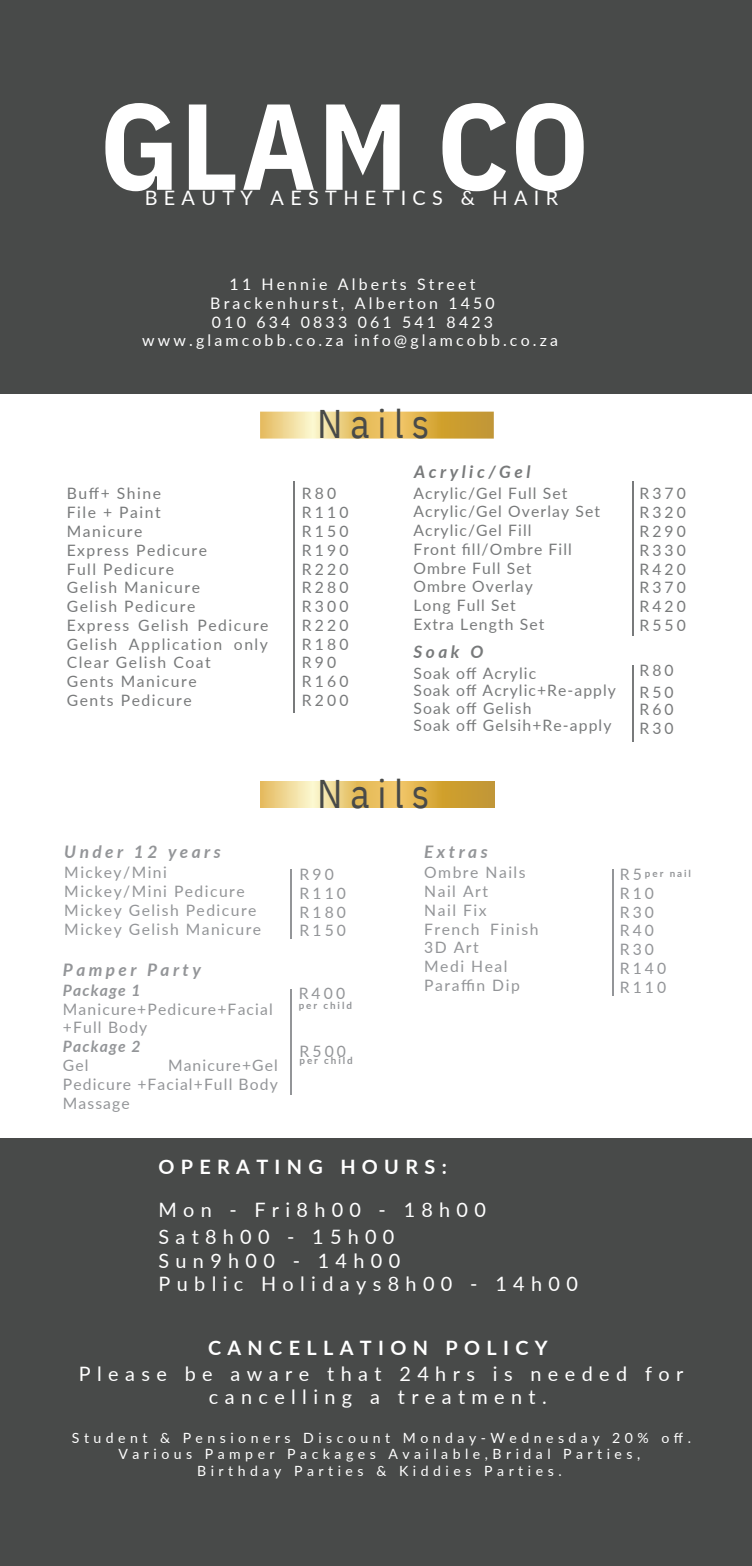
<style>
.page{position:relative;width:752px;height:1566px;background:#fff}
.page>*{position:absolute;margin:0;border:0;box-sizing:border-box;transform-origin:0 0}
.t1{font:700 122.25px "IBM Plex Sans Cond";letter-spacing:.015em;color:#fff}
.t2{font:40px "IBM Plex Sans Cond";letter-spacing:.195em;color:#484a49}
.t3{font:19.75px "Lato";letter-spacing:.32em;color:#fff}
.t4{font:700 19.75px "Lato";letter-spacing:.32em;color:#fff}
.t5{font:italic 700 17.25px "Lato";letter-spacing:.2em;color:#939598}
.t6{font:italic 700 17.25px "Lato";letter-spacing:.2em;color:#787a7b}
.t7{font:16px "Lato";letter-spacing:.195em;color:#fff}
.t8{font:15.75px/18.8px "Lato";letter-spacing:.095em;color:#787a7b;text-align:justify}
.t9{font:15.75px/18.8px "Lato";letter-spacing:.07em;color:#787a7b}
.t10{font:15.75px/18.8px "Lato";letter-spacing:.095em;color:#939598}
.t11{font:15.75px/18.8px "Lato";letter-spacing:.2em;color:#787a7b}
.t12{font:15.75px/18.8px "Lato";letter-spacing:.075em;color:#939598}
.t13{font:15.75px/18.8px "Lato";letter-spacing:.2em;color:#939598}
.t14{font:italic 700 15.75px "Lato";letter-spacing:.075em;color:#939598}
.t15{font:14px/17px "Lato";letter-spacing:.32em;color:#fff;text-align:center}
.t16{font:700 9.75px "Lato";letter-spacing:.195em;color:#939598}
.s1{font-weight:700;font-style:italic}
</style>
<div class="page">
<svg style="left:260px;top:781px;width:235px;height:26px;background:#e3bf68"></svg>
<hr style="left:291px;top:869px;width:1px;height:69px;background:#939598">
<hr style="left:291px;top:989px;width:1px;height:105px;background:#939598">
<hr style="left:293px;top:481px;width:2px;height:231px;background:#787a7b">
<div style="left:0;top:1138px;width:752px;height:428px;background:#484a49"></div>
<div style="left:0;top:0;width:752px;height:393px;background:#484a49"></div>
<svg style="left:260px;top:412px;width:234px;height:27px;background:#e3c06a"></svg>
<hr style="left:612px;top:869px;width:2px;height:126px;background:#939598">
<hr style="left:632px;top:481px;width:1px;height:155px;background:#787a7b">
<hr style="left:632px;top:665px;width:1px;height:77px;background:#787a7b">
<p class="t1" style="left:100px;top:64px;width:490px">GLAM CO</p>
<p class="t3" style="left:145px;top:185px;width:110px">B EAUTY</p>
<p class="t3" style="left:271px;top:185px;width:174px">AESTHETICS</p>
<p class="t3" style="left:461px;top:185px;width:99px">&amp; HAIR</p>
<p class="t7" style="left:230px;top:274px;width:247px">11 Hennie Alberts Street</p>
<p class="t7" style="left:210px;top:293px;width:286px">Brackenhurst, Alberton 1450</p>
<p class="t7" style="left:212px;top:312px;width:283px">010 634 0833 061 541 8423</p>
<p class="t7" style="left:142px;top:330px;width:417px">www.glamcobb.co.za info@glamcobb.co.za</p>
<p class="t2" style="left:317px;top:396px;width:114px">Nails</p>
<p class="t8" style="left:67px;top:484px;width:96px">Buff+ Shine</p>
<p class="t8" style="left:67px;top:503px;width:96px">File + Paint</p>
<p class="t8" style="left:67px;top:521px;width:77px">Manicure</p>
<p class="t8" style="left:67px;top:540px;width:142px">Express Pedicure</p>
<p class="t8" style="left:67px;top:559px;width:109px">Full Pedicure</p>
<p class="t8" style="left:67px;top:578px;width:135px">Gelish Manicure</p>
<p class="t8" style="left:67px;top:596px;width:130px">Gelish Pedicure</p>
<p class="t8" style="left:67px;top:615px;width:203px">Express Gelish Pedicure Gelish Application only Clear Gelish Coat</p>
<p class="t8" style="left:67px;top:672px;width:131px">Gents Manicure</p>
<p class="t8" style="left:67px;top:690px;width:127px">Gents Pedicure</p>
<p class="t11" style="left:302px;top:484px;width:48px">R80<br>R110<br>R150<br>R190<br>R220<br>R280<br>R300<br>R220<br>R180<br>R90<br>R160<br>R200</p>
<p class="t6" style="left:414px;top:461px;width:118px">Acrylic/Gel</p>
<p class="t9" style="left:413px;top:483px;width:188px">Acrylic/Gel Full Set<br>Acrylic/Gel Overlay Set<br>Acrylic/Gel Fill</p>
<p class="t9" style="left:413px;top:539px;width:160px">Front fill/Ombre Fill<br>Ombre Full Set</p>
<p class="t9" style="left:413px;top:577px;width:121px">Ombre Overlay</p>
<p class="t9" style="left:413px;top:596px;width:104px">Long Full Set</p>
<p class="t9" style="left:413px;top:614px;width:133px">Extra Length Set</p>
<p class="t6" style="left:413px;top:641px;width:72px">Soak O</p>
<p class="t9" style="left:413px;top:663px;width:124px">Soak off Acrylic</p>
<p class="t9" style="left:413px;top:680px;width:204px">Soak off Acrylic+Re-apply</p>
<p class="t9" style="left:413px;top:699px;width:120px">Soak off Gelish</p>
<p class="t9" style="left:413px;top:716px;width:200px">Soak off Gelsih+Re-apply</p>
<p class="t2" style="left:317px;top:766px;width:114px">Nails</p>
<p class="t5" style="left:64px;top:841px;width:158px">Under 12 years</p>
<p class="t5" style="left:424px;top:841px;width:65px">Extras</p>
<p class="t8" style="left:639px;top:484px;width:48px">R370<br>R320<br>R290<br>R330<br>R420<br>R370<br>R420<br>R550</p>
<p class="t8" style="left:639px;top:660px;width:36px">R80</p>
<p class="t8" style="left:639px;top:683px;width:36px">R50</p>
<p class="t8" style="left:639px;top:700px;width:36px">R60</p>
<p class="t8" style="left:639px;top:718px;width:36px">R30</p>
<p class="t10" style="left:64px;top:863px;width:104px">Mickey/Mini</p>
<p class="t10" style="left:64px;top:881px;width:198px">Mickey/Mini Pedicure<br>Mickey Gelish Pedicure<br>Mickey Gelish Manicure</p>
<p class="t5" style="left:63px;top:958px;width:139px">Pamper Party</p>
<p class="t12" style="left:63px;top:980px;width:211px"><span class="s1">Package 1<br></span>Manicure+Pedicure+Facial +Full Body</p>
<p class="t14" style="left:63px;top:1036px;width:79px">Package 2</p>
<p class="t10" style="left:63px;top:1055px;width:27px">Gel</p>
<p class="t10" style="left:63px;top:1055px;width:217px;text-align:justify;text-indent:105px">Manicure+Gel Pedicure +Facial+Full Body Massage</p>
<p class="t13" style="left:299px;top:864px;width:48px">R90<br>R110<br>R180<br>R150</p>
<p class="t10" style="left:299px;top:984px;width:48px">R400</p>
<p class="t16" style="left:299px;top:999px;width:55px">per child</p>
<p class="t10" style="left:299px;top:1041px;width:48px">R500</p>
<p class="t16" style="left:299px;top:1054px;width:55px">per child</p>
<p class="t10" style="left:424px;top:863px;width:103px">Ombre Nails<br>Nail Art</p>
<p class="t10" style="left:424px;top:900px;width:64px">Nail Fix</p>
<p class="t10" style="left:424px;top:919px;width:116px">French Finish<br>3D Art</p>
<p class="t10" style="left:424px;top:956px;width:97px">Medi Heal<br>Paraffin Dip</p>
<p class="t4" style="left:158px;top:1154px;width:290px">OPERATING HOURS:</p>
<p class="t3" style="left:158px;top:1198px;width:329px">Mon - Fri8h00 - 18h00</p>
<p class="t3" style="left:158px;top:1224px;width:237px">Sat8h00 - 15h00</p>
<p class="t3" style="left:158px;top:1248px;width:243px">Sun9h00 - 14h00</p>
<p class="t3" style="left:158px;top:1271px;width:421px">Public Holidays8h00 - 14h00</p>
<p class="t10" style="left:620px;top:864px;width:24px">R5</p>
<p class="t13" style="left:620px;top:883px;width:48px">R10<br>R30<br>R40<br>R30<br>R140<br>R110</p>
<p class="t16" style="left:645px;top:867px;width:48px">per nail</p>
<p class="t4" style="left:208px;top:1335px;width:341px">CANCELLATION POLICY</p>
<p class="t3" style="left:79px;top:1361px;width:606px">Please be aware that 24hrs is needed for</p>
<p class="t3" style="left:209px;top:1384px;width:339px">cancelling a treatment.</p>
<p class="t15" style="left:72px;top:1428px;width:621px">Student &amp; Pensioners Discount Monday-Wednesday 20% off.<br>Various Pamper Packages Available,Bridal Parties,</p>
<p class="t15" style="left:197px;top:1462px;width:366px">Birthday Parties &amp; Kiddies Parties.</p>
</div>
